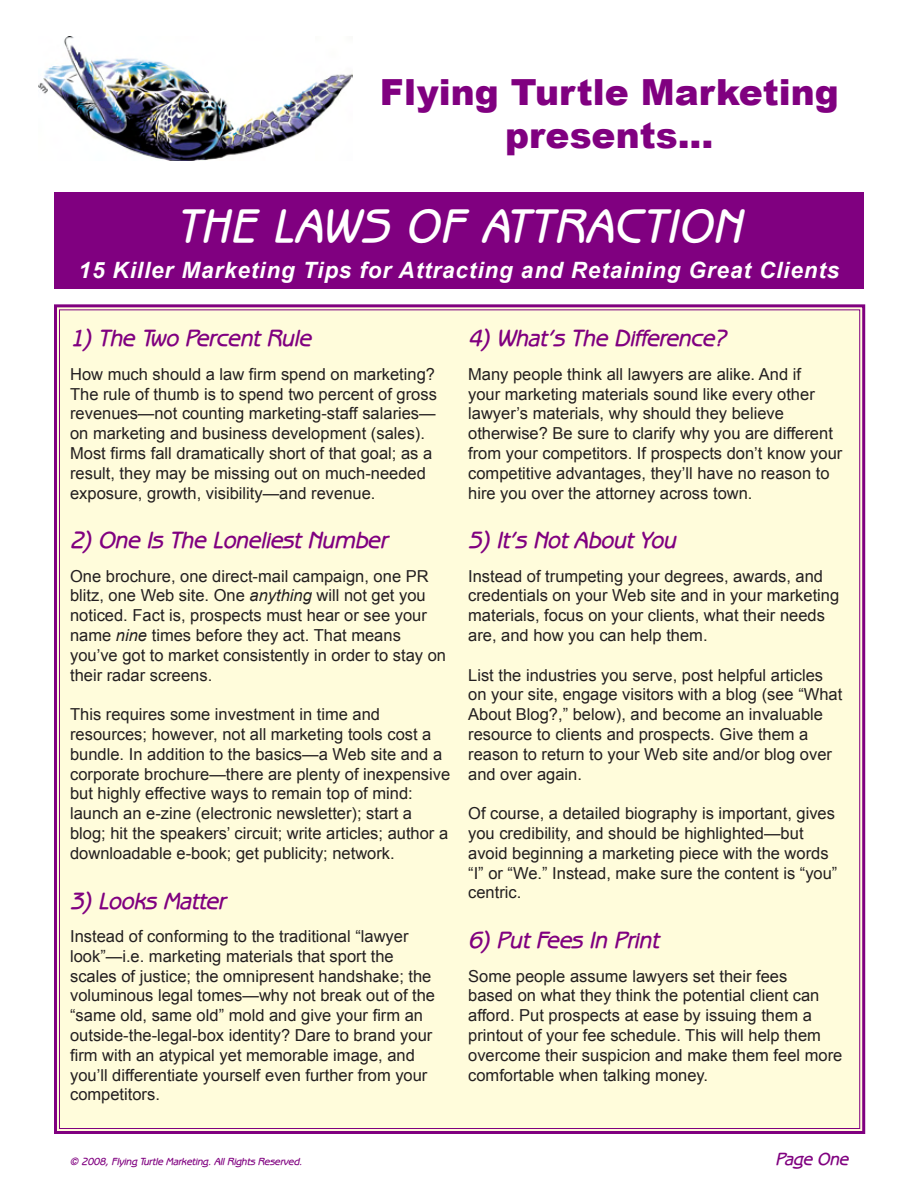
<style>
.page{position:relative;width:918px;height:1188px;background:#fff}
.page>*{position:absolute;margin:0;border:0;box-sizing:border-box;transform-origin:0 0}
.t1{font:italic 700 48px "Beagle";letter-spacing:.04em;color:#fff}
.t2{font:900 36px/43.2px "Arial";color:#800080;text-align:center}
.t3{font:italic 700 24px "Beagle";color:#800080}
.t4{font:italic 700 22.5px "Arial";letter-spacing:.04em;color:#fff}
.t5{font:italic 700 18px "Beagle";color:#800080}
.t6{font:16.5px/19.8px "Arial";color:#231f20}
.t7{font:italic 700 10.5px "Beagle";color:#800080}
.s1{font-style:italic}
</style>
<div class="page">
<div style="left:54px;top:304px;width:812px;height:830px;background:#fffcdb"></div>
<div style="left:54px;top:192px;width:810px;height:97px;background:#800080"></div>
<img style="left:38px;top:36px;width:314px;height:125px">
<h2 class="t2" style="left:380px;top:69px;width:461px">Flying Turtle Marketing presents...</h2>
<h1 class="t1" style="left:177px;top:192px;width:566px">THE LAWS OF ATTRACTION</h1>
<h3 class="t4" style="left:79px;top:255px;width:762px">15 Killer Marketing Tips for Attracting and Retaining Great Clients</h3>
<h3 class="t3" style="left:70px;top:321px;width:242px">1) The Two Percent Rule</h3>
<p class="t6" style="left:70px;top:364px;width:368px">How much should a law firm spend on marketing?<br>The rule of thumb is to spend two percent of gross revenues—not counting marketing-staff salaries— on marketing and business development (sales).<br>Most firms fall dramatically short of that goal; as a result, they may be missing out on much-needed exposure, growth, visibility—and revenue.</p>
<h3 class="t3" style="left:70px;top:523px;width:319px">2) One Is The Loneliest Number</h3>
<p class="t6" style="left:70px;top:566px;width:378px">One brochure, one direct-mail campaign, one PR blitz, one Web site. One <span class="s1">anything</span> will not get you noticed. Fact is, prospects must hear or see your name <span class="s1">nine</span> times before they act. That means you’ve got to market consistently in order to stay on their radar screens.</p>
<p class="t6" style="left:70px;top:705px;width:382px">This requires some investment in time and resources; however, not all marketing tools cost a bundle. In addition to the basics—a Web site and a corporate brochure—there are plenty of inexpensive but highly effective ways to remain top of mind: launch an e-zine (electronic newsletter); start a blog; hit the speakers’ circuit; write articles; author a downloadable e-book; get publicity; network.</p>
<h3 class="t3" style="left:70px;top:884px;width:157px">3) Looks Matter</h3>
<p class="t6" style="left:70px;top:926px;width:366px">Instead of conforming to the traditional “lawyer look”—i.e. marketing materials that sport the scales of justice; the omnipresent handshake; the voluminous legal tomes—why not break out of the “same old, same old” mold and give your firm an outside-the-legal-box identity? Dare to brand your firm with an atypical yet memorable image, and you’ll differentiate yourself even further from your competitors.</p>
<h3 class="t3" style="left:468px;top:321px;width:259px">4) What’s The Difference?</h3>
<p class="t6" style="left:468px;top:364px;width:376px">Many people think all lawyers are alike. And if<br>your marketing materials sound like every other lawyer’s materials, why should they believe otherwise? Be sure to clarify why you are different from your competitors. If prospects don’t know your competitive advantages, they’ll have no reason to hire you over the attorney across town.</p>
<h3 class="t3" style="left:468px;top:523px;width:209px">5) It’s Not About You</h3>
<p class="t6" style="left:468px;top:566px;width:373px">Instead of trumpeting your degrees, awards, and credentials on your Web site and in your marketing materials, focus on your clients, what their needs are, and how you can help them.</p>
<p class="t6" style="left:468px;top:665px;width:376px">List the industries you serve, post helpful articles on your site, engage visitors with a blog (see “What About Blog?,” below), and become an invaluable resource to clients and prospects. Give them a reason to return to your Web site and/or blog over and over again.</p>
<p class="t6" style="left:468px;top:804px;width:371px">Of course, a detailed biography is important, gives you credibility, and should be highlighted—but avoid beginning a marketing piece with the words “I” or “We.” Instead, make sure the content is “you” centric.</p>
<h3 class="t3" style="left:468px;top:923px;width:192px">6) Put Fees In Print</h3>
<p class="t6" style="left:468px;top:966px;width:376px">Some people assume lawyers set their fees<br>based on what they think the potential client can afford. Put prospects at ease by issuing them a printout of your fee schedule. This will help them overcome their suspicion and make them feel more comfortable when talking money.</p>
<p class="t7" style="left:70px;top:1154px;width:234px">© 2008, Flying Turtle Marketing. All Rights Reserved.</p>
<p class="t5" style="left:776px;top:1146px;width:74px">Page One</p>
</div>
